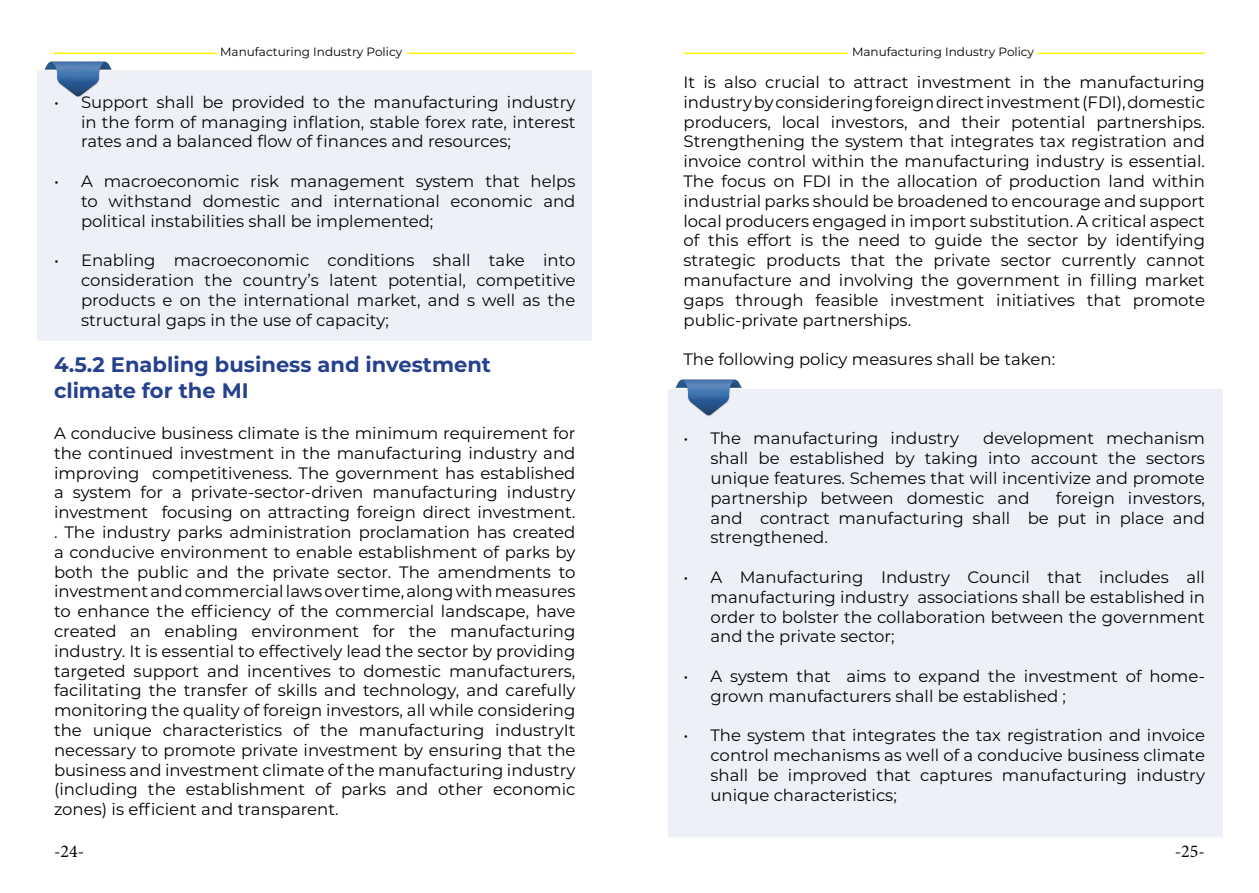
<style>
.page{position:relative;width:1259px;height:893px;background:#fff}
.page>*{position:absolute;margin:0;border:0;box-sizing:border-box;transform-origin:0 0}
.t1{font:700 21px/25.2px "Montserrat";color:#25408f}
.t2{font:18px "Minion Pro";color:#000}
.t3{font:16.5px/19.8px "Montserrat";color:#000;text-align:justify}
.t4{font:12px "Montserrat";color:#000}
</style>
<div class="page">
<hr style="left:53px;top:53px;width:164px;height:1px;background:#fff200">
<hr style="left:683px;top:53px;width:164px;height:1px;background:#fff200">
<hr style="left:407px;top:53px;width:167px;height:1px;background:#fff200">
<hr style="left:1037px;top:53px;width:168px;height:1px;background:#fff200">
<div style="left:35px;top:69px;width:558px;height:273px;background:#edf0f6;border:2px solid #fff"></div>
<div style="left:666px;top:387px;width:558px;height:452px;background:#edf0f6;border:2px solid #fff"></div>
<img style="left:44px;top:61px;width:68px;height:37px">
<img style="left:675px;top:380px;width:68px;height:37px">
<p class="t4" style="left:220px;top:44px;width:184px">Manufacturing Industry Policy</p>
<p class="t4" style="left:852px;top:44px;width:184px">Manufacturing Industry Policy</p>
<p class="t3" style="left:81px;top:91px;width:496px;text-indent:-27px">• Support shall be provided to the manufacturing industry in the form of managing inflation, stable forex rate, interest rates and a balanced flow of finances and resources;</p>
<p class="t3" style="left:81px;top:171px;width:496px;text-indent:-27px">• A macroeconomic risk management system that helps to withstand domestic and international economic and political instabilities shall be implemented;</p>
<p class="t3" style="left:81px;top:250px;width:496px;text-indent:-27px">• Enabling macroeconomic conditions shall take into consideration the country’s latent potential, competitive products e on the international market, and s well as the structural gaps in the use of capacity;</p>
<p class="t1" style="left:54px;top:351px;width:438px">4.5.2 Enabling business and investment climate for the MI</p>
<p class="t3" style="left:54px;top:423px;width:523px">A conducive business climate is the minimum requirement for the continued investment in the manufacturing industry and improving competitiveness. The government has established a system for a private-sector-driven manufacturing industry investment focusing on attracting foreign direct investment. . The industry parks administration proclamation has created a conducive environment to enable establishment of parks by both the public and the private sector. The amendments to investment and commercial laws over time, along with measures to enhance the efficiency of the commercial landscape, have created an enabling environment for the manufacturing industry. It is essential to effectively lead the sector by providing targeted support and incentives to domestic manufacturers, facilitating the transfer of skills and technology, and carefully monitoring the quality of foreign investors, all while considering the unique characteristics of the manufacturing industryIt necessary to promote private investment by ensuring that the business and investment climate of the manufacturing industry (including the establishment of parks and other economic zones) is efficient and transparent.</p>
<p class="t3" style="left:683px;top:72px;width:523px">It is also crucial to attract investment in the manufacturing industry by considering foreign direct investment (FDI), domestic producers, local investors, and their potential partnerships.<br>Strengthening the system that integrates tax registration and invoice control within the manufacturing industry is essential.<br>The focus on FDI in the allocation of production land within industrial parks should be broadened to encourage and support local producers engaged in import substitution. A critical aspect of this effort is the need to guide the sector by identifying strategic products that the private sector currently cannot manufacture and involving the government in filling market gaps through feasible investment initiatives that promote public-private partnerships.</p>
<p class="t3" style="left:683px;top:349px;width:373px">The following policy measures shall be taken:</p>
<p class="t3" style="left:683px;top:428px;width:277px">• The manufacturing industry</p>
<p class="t3" style="left:710px;top:428px;width:496px;text-indent:273px">development mechanism shall be established by taking into account the sectors unique features. Schemes that will incentivize and promote partnership between domestic and</p>
<p class="t3" style="left:710px;top:487px;width:496px;text-indent:345px">foreign investors, and contract manufacturing shall be put in place and strengthened.</p>
<p class="t3" style="left:710px;top:567px;width:496px;text-indent:-27px">• A Manufacturing Industry Council that includes all manufacturing industry associations shall be established in order to bolster the collaboration between the government and the private sector;</p>
<p class="t3" style="left:710px;top:666px;width:496px;text-indent:-27px">• A system that aims to expand the investment of home&shy;grown manufacturers shall be established ;</p>
<p class="t3" style="left:710px;top:725px;width:496px;text-indent:-27px">• The system that integrates the tax registration and invoice control mechanisms as well of a conducive business climate shall be improved that captures manufacturing industry unique characteristics;</p>
<p class="t2" style="left:54px;top:839px;width:32px">-24-</p>
<p class="t2" style="left:1174px;top:839px;width:32px">-25-</p>
</div>
